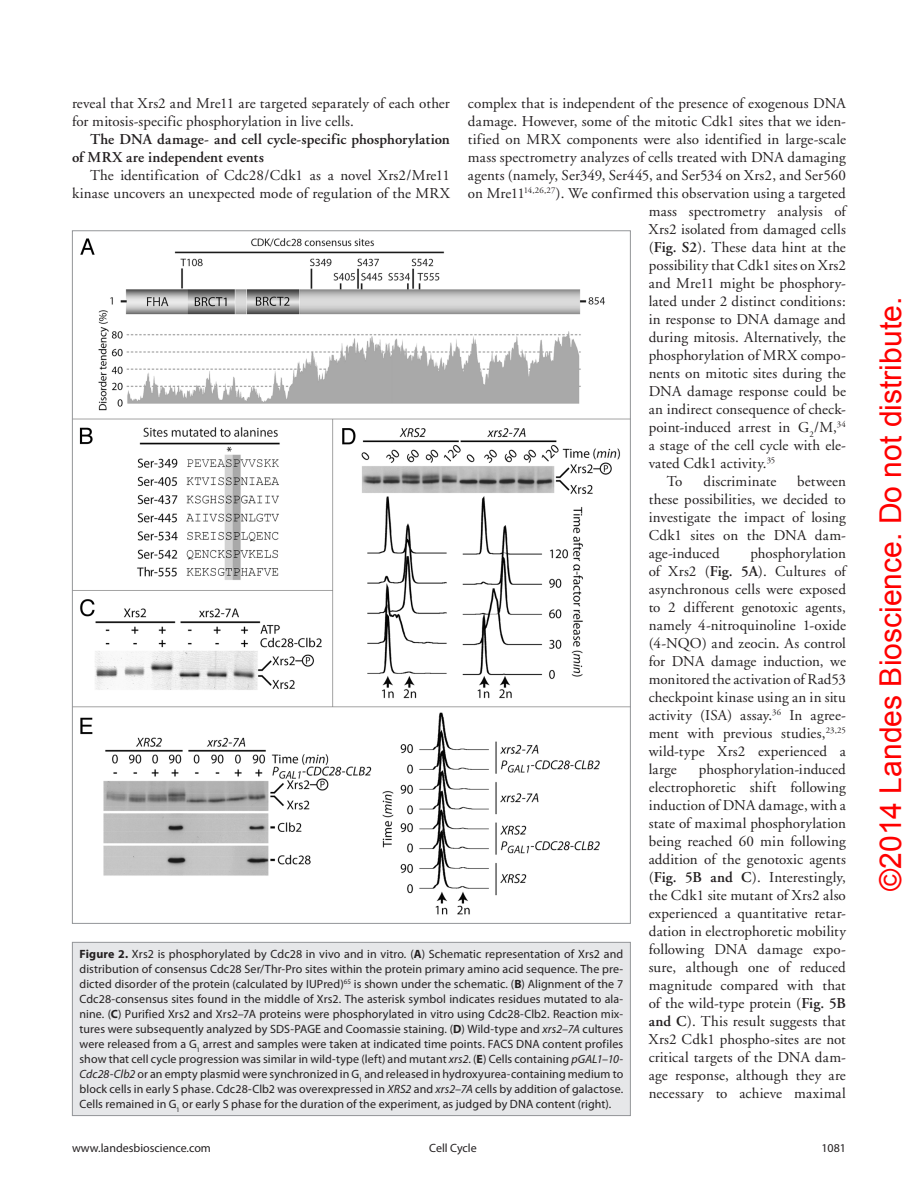
<style>
.page{position:relative;width:918px;height:1188px;background:#fff}
.page>*{position:absolute;margin:0;border:0;box-sizing:border-box;transform-origin:0 0}
.t1{font:30.15px "Arial";color:#f00}
.t2{font:15px/18px "Adobe Garamond";letter-spacing:.01em;color:#231f20;text-align:justify}
.t3{font:600 15px/18px "Adobe Garamond";letter-spacing:.005em;color:#231f20}
.t4{font:12px/15px "Myriad Pro";letter-spacing:.005em;color:#231f20;text-align:justify}
.s1{font-weight:600}
.s2{font-weight:700}
.s3{font-style:italic}
</style>
<div class="page">
<div style="left:72px;top:942px;width:558px;height:174px;background:#e6e7e9"></div>
<div style="left:72px;top:942px;width:559px;height:174px;border:1px solid #939598"></div>
<img style="left:74px;top:238px;width:555px;height:677px">
<p class="t2" style="left:72px;top:95px;width:379px">reveal that Xrs2 and Mre11 are targeted separately of each other for mitosis-specific phosphorylation in live cells.</p>
<p class="t3" style="left:72px;top:131px;width:379px;text-indent:18px">The DNA damage- and cell cycle-specific phosphorylation of MRX are independent events</p>
<p class="t2" style="left:72px;top:167px;width:379px;text-align:right">The identification of Cdc28/Cdk1 as a novel Xrs2/Mre11 kinase uncovers an unexpected mode of regulation of the MRX</p>
<p class="t2" style="left:468px;top:95px;width:379px">complex that is independent of the presence of exogenous DNA</p>
<p class="t2" style="left:468px;top:113px;width:379px">damage. However, some of the mitotic Cdk1 sites that we iden-</p>
<p class="t2" style="left:468px;top:131px;width:379px">tified on MRX components were also identified in large-scale</p>
<p class="t2" style="left:468px;top:149px;width:379px">mass spectrometry analyzes of cells treated with DNA damaging</p>
<p class="t2" style="left:468px;top:167px;width:380px">agents (namely, Ser349, Ser445, and Ser534 on Xrs2, and Ser560</p>
<p class="t2" style="left:468px;top:185px;width:379px">on Mre11<sup>14,26,27</sup>). We confirmed this observation using a targeted</p>
<p class="t2" style="left:649px;top:203px;width:199px">mass spectrometry analysis of</p>
<p class="t2" style="left:649px;top:221px;width:199px">Xrs2 isolated from damaged cells</p>
<p class="t2" style="left:649px;top:239px;width:199px">(<span class="s1">Fig. S2</span>). These data hint at the</p>
<p class="t2" style="left:649px;top:257px;width:199px">possibility that Cdk1 sites on Xrs2</p>
<p class="t2" style="left:649px;top:275px;width:199px">and Mre11 might be phosphory-</p>
<p class="t2" style="left:649px;top:293px;width:199px">lated under 2 distinct conditions:</p>
<p class="t2" style="left:649px;top:311px;width:199px">in response to DNA damage and</p>
<p class="t2" style="left:649px;top:329px;width:199px">during mitosis. Alternatively, the</p>
<p class="t2" style="left:649px;top:347px;width:199px">phosphorylation of MRX compo-</p>
<p class="t2" style="left:649px;top:365px;width:199px">nents on mitotic sites during the</p>
<p class="t2" style="left:649px;top:383px;width:199px">DNA damage response could be</p>
<p class="t2" style="left:649px;top:401px;width:199px">an indirect consequence of check-</p>
<p class="t2" style="left:649px;top:419px;width:199px">point-induced arrest in G<sub>2</sub>/M,<sup>34</sup></p>
<p class="t2" style="left:649px;top:437px;width:199px">a stage of the cell cycle with ele-</p>
<p class="t2" style="left:649px;top:455px;width:128px">vated Cdk1 activity.<sup>35</sup></p>
<p class="t2" style="left:667px;top:473px;width:17px">To</p>
<p class="t2" style="left:703px;top:473px;width:74px">discriminate</p>
<p class="t2" style="left:649px;top:473px;width:199px;text-indent:148px">between these possibilities, we decided to investigate the impact of losing Cdk1 sites on the DNA dam&shy;age-induced</p>
<p class="t2" style="left:649px;top:545px;width:199px;text-indent:102px">phosphorylation of Xrs2 (<span class="s1">Fig. 5A</span>). Cultures of asynchronous cells were exposed to 2 different genotoxic agents, namely 4-nitroquinoline 1-oxide (4-NQO) and zeocin. As control for DNA damage induction, we monitored the activation of Rad53 checkpoint kinase using an in situ activity (ISA) assay.<sup>36</sup> In agree&shy;ment with previous studies,<sup>23,25 </sup>wild-type Xrs2 experienced a large</p>
<p class="t2" style="left:649px;top:761px;width:199px;text-indent:50px">phosphorylation-induced electrophoretic shift following induction of DNA damage, with a state of maximal phosphorylation being reached 60 min following addition of the genotoxic agents (<span class="s1">Fig. 5B and C</span>). Interestingly, the Cdk1 site mutant of Xrs2 also experienced a quantitative retar&shy;dation in electrophoretic mobility following DNA damage expo&shy;sure, although one of reduced magnitude compared with that of the wild-type protein (<span class="s1">Fig. 5B and C</span>). This result suggests that Xrs2 Cdk1 phospho-sites are not critical targets of the DNA dam&shy;age response, although they are necessary to achieve maximal</p>
<p class="t4" style="left:79px;top:947px;width:545px"><span class="s2">Figure 2.</span> Xrs2 is phosphorylated by Cdc28 in vivo and in vitro<span class="s3">.</span> (<span class="s2">A</span>) Schematic representation of Xrs2 and distribution of consensus Cdc28 Ser/Thr-Pro sites within the protein primary amino acid sequence. The pre&shy;dicted disorder of the protein (calculated by IUPred)<sup>65</sup> is shown under the schematic. (<span class="s2">B</span>) Alignment of the 7<br>Cdc28-consensus sites found in the middle of Xrs2. The asterisk symbol indicates residues mutated to ala&shy;nine. (<span class="s2">C</span>) Purified Xrs2 and Xrs2–7A proteins were phosphorylated in vitro using Cdc28-Clb2. Reaction mix&shy;tures were subsequently analyzed by SDS-PAGE and Coomassie staining. (<span class="s2">D</span>) Wild-type and <span class="s3">xrs2–7A</span> cultures were released from a G<sub>1</sub> arrest and samples were taken at indicated time points. FACS DNA content profiles show that cell cycle progression was similar in wild-type (left) and mutant <span class="s3">xrs2</span>. (<span class="s2">E</span>) Cells containing <span class="s3">pGAL1–10- Cdc28-Clb2</span> or an empty plasmid were synchronized in G<sub>1</sub> and released in hydroxyurea-containing medium to block cells in early S phase. Cdc28-Clb2 was overexpressed in <span class="s3">XRS2</span> and <span class="s3">xrs2–7A</span> cells by addition of galactose.<br>Cells remained in G<sub>1</sub> or early S phase for the duration of the experiment, as judged by DNA content (right).</p>
<p class="t4" style="left:72px;top:1140px;width:140px">www.landesbioscience.com</p>
<p class="t4" style="left:429px;top:1140px;width:49px">Cell Cycle</p>
<p class="t4" style="left:821px;top:1140px;width:26px">1081</p>
<h1 class="t1" style="left:871px;top:891px;width:595px;rotate:-90deg">©2014 Landes Bioscience. Do not distribute.</h1>
</div>
